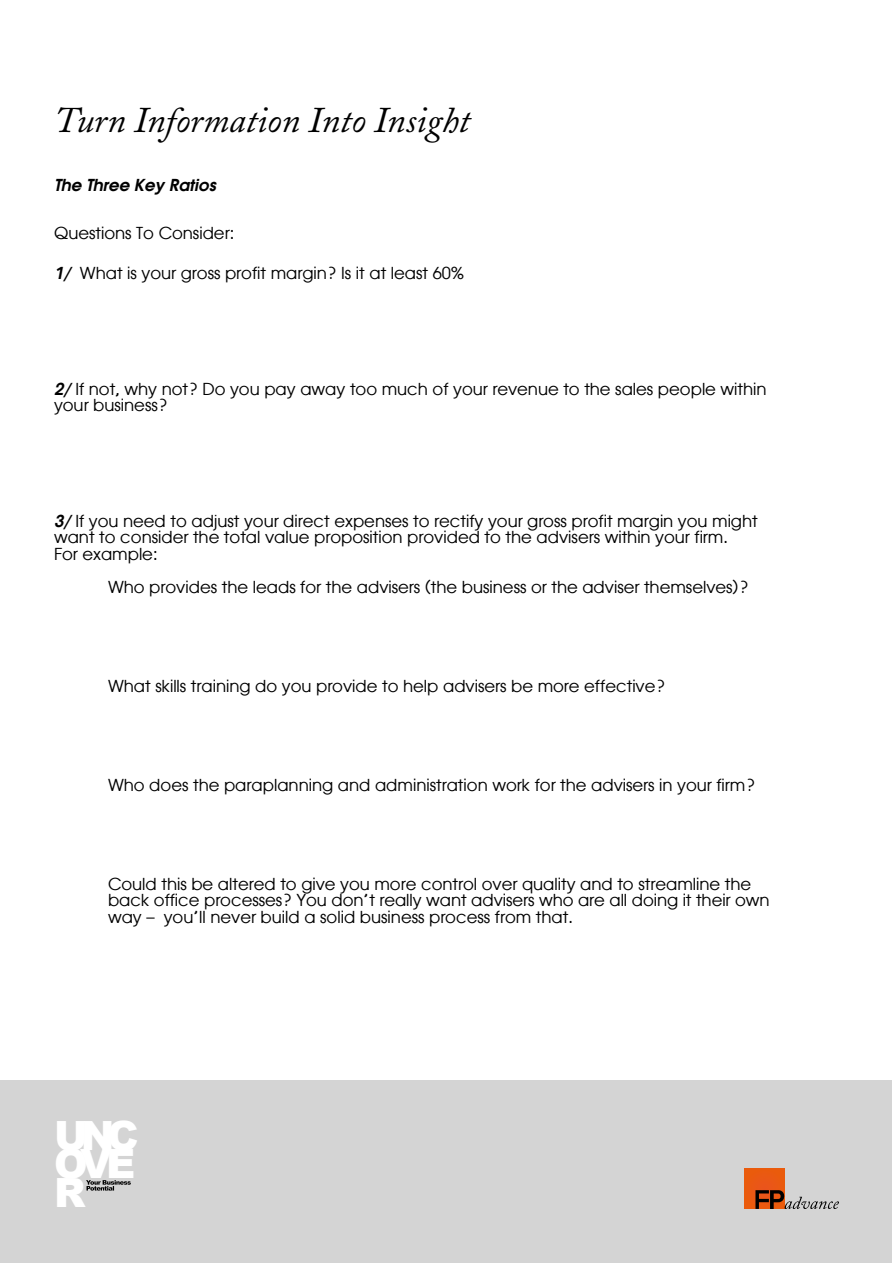
<style>
.page{position:relative;width:893px;height:1263px;background:#fff}
.page>*{position:absolute;margin:0;border:0;box-sizing:border-box;transform-origin:0 0}
.t1{font:900 40.35px/28.8px "Arial";letter-spacing:-.175em;color:#fff;text-align:justify}
.t2{font:italic 36px "Adobe Caslon";color:#000}
.t3{font:16.5px/16.5px "Atlanta";color:#000}
.t4{font:italic 600 16.5px "Atlanta";color:#000}
.s1{font-weight:600;font-style:italic}
</style>
<div class="page">
<div style="left:1px;top:1081px;width:891px;height:182px;background:#d4d4d4"></div>
<svg style="left:86px;top:1180px;width:45px;height:10px"></svg>
<div style="left:744px;top:1169px;width:40px;height:40px;background:#ea5911"></div>
<svg style="left:755px;top:1190px;width:84px;height:19px"></svg>
<h2 class="t2" style="left:54px;top:100px;width:418px">Turn Information Into Insight</h2>
<p class="t4" style="left:54px;top:173px;width:164px">The Three Key Ratios</p>
<p class="t3" style="left:54px;top:224px;width:182px">Questions To Consider:</p>
<p class="t3" style="left:54px;top:264px;width:411px"><span class="s1">1/</span> What is your gross profit margin? Is it at least 60%</p>
<p class="t3" style="left:54px;top:380px;width:714px"><span class="s1">2/</span> If not, why not? Do you pay away too much of your revenue to the sales people within your business?</p>
<p class="t3" style="left:54px;top:512px;width:705px"><span class="s1">3/</span> If you need to adjust your direct expenses to rectify your gross profit margin you might want to consider the total value proposition provided to the advisers within your firm.<br>For example:</p>
<p class="t3" style="left:108px;top:578px;width:642px">Who provides the leads for the advisers (the business or the adviser themselves)?</p>
<p class="t3" style="left:108px;top:677px;width:559px">What skills training do you provide to help advisers be more effective?</p>
<p class="t3" style="left:108px;top:776px;width:649px">Who does the paraplanning and administration work for the advisers in your firm?</p>
<p class="t3" style="left:108px;top:875px;width:663px">Could this be altered to give you more control over quality and to streamline the back office processes? You don’t really want advisers who are all doing it their own way – you’ll never build a solid business process from that.</p>
<h1 class="t1" style="left:54px;top:1120px;width:86px">UNC OVE R</h1>
</div>
